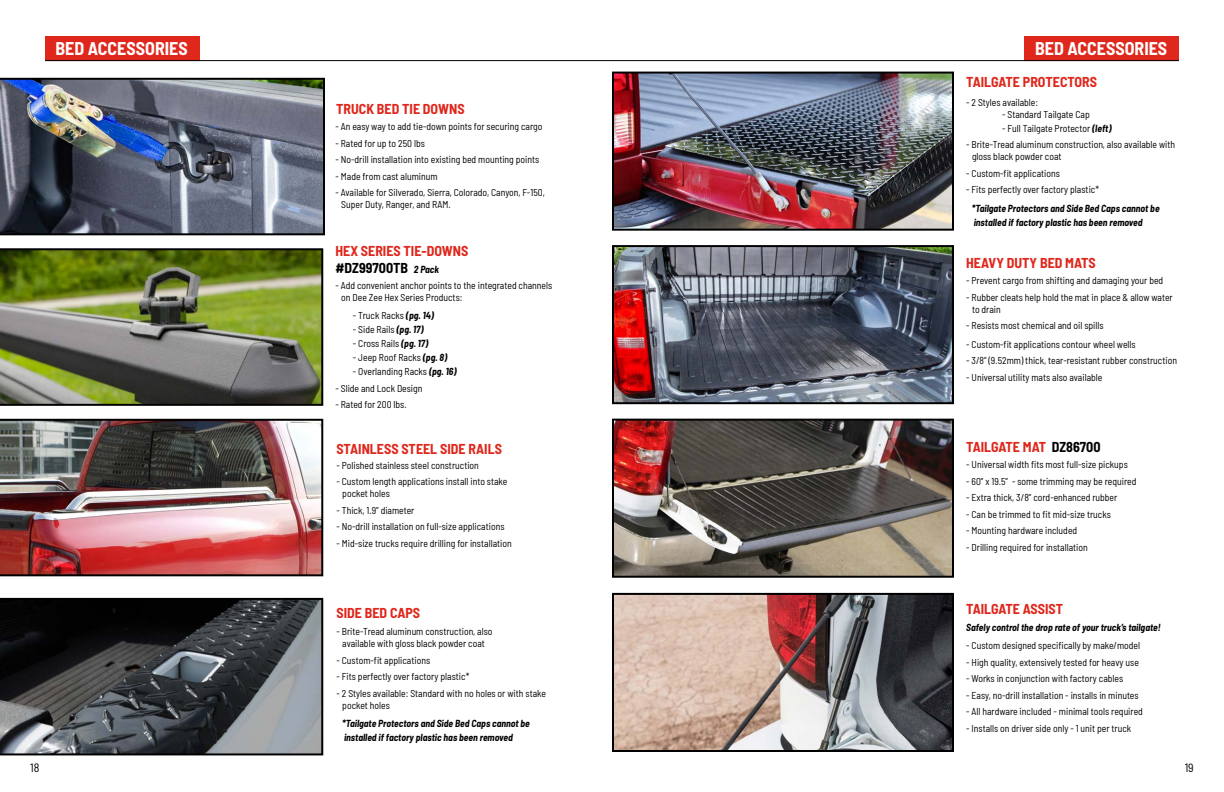
<style>
.page{position:relative;width:1224px;height:792px;background:#fff}
.page>*{position:absolute;margin:0;border:0;box-sizing:border-box;transform-origin:0 0}
.t1{font:700 semi-condensed 18px "Barlow";color:#fff}
.t2{font:700 semi-condensed 14px/16.8px "Barlow";color:#df271c}
.t3{font:semi-condensed 12px "Barlow";color:#000}
.t4{font:semi-condensed 10px/12px "Barlow";color:#000}
.t5{font:italic 700 semi-condensed 10px/14px "Barlow";color:#000}
.s1{color:#000}
.s2{font-style:italic;font-size:10px;color:#000}
.s3{font-weight:700;font-style:italic}
</style>
<div class="page">
<div style="left:45px;top:36px;width:154px;height:24px;background:#df271c"></div>
<div style="left:1025px;top:36px;width:154px;height:24px;background:#df271c"></div>
<hr style="left:45px;top:60px;width:1134px;height:1px;background:#000">
<img style="left:0;top:78px;width:325px;height:157px">
<img style="left:0;top:419px;width:323px;height:157px">
<svg style="left:0;top:598px;width:323px;height:157px;background:#44474b"></svg>
<img style="left:0;top:248px;width:323px;height:158px">
<img style="left:615px;top:75px;width:336px;height:153px">
<div style="left:612px;top:72px;width:342px;height:159px;border:2px solid #000"></div>
<img style="left:615px;top:248px;width:336px;height:153px">
<div style="left:612px;top:245px;width:342px;height:159px;border:2px solid #000"></div>
<img style="left:615px;top:422px;width:336px;height:153px">
<div style="left:612px;top:419px;width:342px;height:159px;border:2px solid #000"></div>
<img style="left:615px;top:596px;width:336px;height:153px">
<div style="left:612px;top:593px;width:342px;height:159px;border:2px solid #000"></div>
<h1 class="t1" style="left:56px;top:35px;width:134px">BED ACCESSORIES</h1>
<h1 class="t1" style="left:1035px;top:35px;width:134px">BED ACCESSORIES</h1>
<h2 class="t2" style="left:336px;top:100px;width:130px">TRUCK BED TIE DOWNS</h2>
<p class="t4" style="left:335px;top:120px;width:208px">- An easy way to add tie-down points for securing cargo</p>
<p class="t4" style="left:335px;top:136px;width:91px">- Rated for up to 250 lbs</p>
<p class="t4" style="left:335px;top:153px;width:205px">- No-drill installation into existing bed mounting points</p>
<p class="t4" style="left:335px;top:169px;width:104px">- Made from cast aluminum</p>
<p class="t4" style="left:341px;top:186px;width:205px;text-indent:-6px">- Available for Silverado, Sierra, Colorado, Canyon, F-150,<br>Super Duty, Ranger, and RAM.</p>
<h2 class="t2" style="left:335px;top:242px;width:134px">HEX SERIES TIE-DOWNS <span class="s1">#DZ99700TB</span> <span class="s2">2 Pack</span></h2>
<p class="t4" style="left:341px;top:279px;width:212px;text-indent:-6px">- Add convenient anchor points to the integrated channels on Dee Zee Hex Series Products:</p>
<p class="t4" style="left:353px;top:309px;width:82px">- Truck Racks <span class="s3">(pg. 14)</span></p>
<p class="t4" style="left:353px;top:323px;width:72px">- Side Rails <span class="s3">(pg. 17)</span></p>
<p class="t4" style="left:353px;top:337px;width:77px">- Cross Rails <span class="s3">(pg. 17)</span></p>
<p class="t4" style="left:353px;top:351px;width:96px">- Jeep Roof Racks <span class="s3">(pg. 8)</span></p>
<p class="t4" style="left:353px;top:365px;width:105px">- Overlanding Racks <span class="s3">(pg. 16)</span></p>
<p class="t4" style="left:335px;top:382px;width:88px">- Slide and Lock Design</p>
<p class="t4" style="left:335px;top:398px;width:73px">- Rated for 200 lbs.</p>
<h2 class="t2" style="left:336px;top:440px;width:167px">STAINLESS STEEL SIDE RAILS</h2>
<p class="t4" style="left:336px;top:458px;width:144px">- Polished stainless steel construction</p>
<p class="t4" style="left:342px;top:475px;width:167px;text-indent:-6px">- Custom length applications install into stake pocket holes</p>
<p class="t4" style="left:336px;top:503px;width:79px">- Thick, 1.9” diameter</p>
<p class="t4" style="left:336px;top:520px;width:170px">- No-drill installation on full-size applications</p>
<p class="t4" style="left:336px;top:536px;width:177px">- Mid-size trucks require drilling for installation</p>
<h2 class="t2" style="left:336px;top:604px;width:85px">SIDE BED CAPS</h2>
<p class="t4" style="left:336px;top:625px;width:158px;text-align:center">- Brite-Tread aluminum construction, also available with gloss black powder coat</p>
<p class="t4" style="left:336px;top:653px;width:95px">- Custom-fit applications</p>
<p class="t4" style="left:336px;top:670px;width:134px">- Fits perfectly over factory plastic*</p>
<p class="t4" style="left:342px;top:686px;width:205px;text-indent:-6px">- 2 Styles available: Standard with no holes or with stake pocket holes</p>
<p class="t5" style="left:342px;top:716px;width:189px">*Tailgate Protectors and Side Bed Caps cannot be installed if factory plastic has been removed</p>
<h2 class="t2" style="left:966px;top:72px;width:132px">TAILGATE PROTECTORS</h2>
<p class="t4" style="left:966px;top:95px;width:73px">- 2 Styles available:</p>
<p class="t4" style="left:1002px;top:107px;width:89px">- Standard Tailgate Cap</p>
<p class="t4" style="left:1002px;top:121px;width:111px">- Full Tailgate Protector <span class="s3">(left)</span></p>
<p class="t4" style="left:972px;top:138px;width:205px;text-indent:-6px">- Brite-Tread aluminum construction, also available with gloss black powder coat</p>
<p class="t4" style="left:966px;top:166px;width:95px">- Custom-fit applications</p>
<p class="t4" style="left:966px;top:183px;width:134px">- Fits perfectly over factory plastic*</p>
<p class="t5" style="left:972px;top:200px;width:189px">*Tailgate Protectors and Side Bed Caps cannot be installed if factory plastic has been removed</p>
<h2 class="t2" style="left:966px;top:253px;width:131px">HEAVY DUTY BED MATS</h2>
<p class="t4" style="left:966px;top:274px;width:199px">- Prevent cargo from shifting and damaging your bed</p>
<p class="t4" style="left:972px;top:290px;width:202px;text-indent:-6px">- Rubber cleats help hold the mat in place &amp; allow water to drain</p>
<p class="t4" style="left:966px;top:319px;width:139px">- Resists most chemical and oil spills</p>
<p class="t4" style="left:966px;top:337px;width:171px">- Custom-fit applications contour wheel wells</p>
<p class="t4" style="left:966px;top:354px;width:212px">- 3/8” (9.52mm) thick, tear-resistant rubber construction</p>
<p class="t4" style="left:966px;top:370px;width:138px">- Universal utility mats also available</p>
<h2 class="t2" style="left:966px;top:437px;width:136px">TAILGATE MAT <span class="s1">DZ86700</span></h2>
<p class="t4" style="left:966px;top:458px;width:163px">- Universal width fits most full-size pickups</p>
<p class="t4" style="left:966px;top:474px;width:172px">- 60” x 19.5” - some trimming may be required</p>
<p class="t4" style="left:966px;top:491px;width:153px">- Extra thick, 3/8” cord-enhanced rubber</p>
<p class="t4" style="left:966px;top:507px;width:146px">- Can be trimmed to fit mid-size trucks</p>
<p class="t4" style="left:966px;top:524px;width:113px">- Mounting hardware included</p>
<p class="t4" style="left:966px;top:540px;width:123px">- Drilling required for installation</p>
<h2 class="t2" style="left:966px;top:600px;width:98px">TAILGATE ASSIST</h2>
<p class="t5" style="left:966px;top:620px;width:196px">Safely control the drop rate of your truck’s tailgate!</p>
<p class="t4" style="left:966px;top:639px;width:175px">- Custom designed specifically by make/model</p>
<p class="t4" style="left:966px;top:655px;width:174px">- High quality, extensively tested for heavy use</p>
<p class="t4" style="left:966px;top:672px;width:158px">- Works in conjunction with factory cables</p>
<p class="t4" style="left:966px;top:688px;width:174px">- Easy, no-drill installation - installs in minutes</p>
<p class="t4" style="left:966px;top:705px;width:178px">- All hardware included - minimal tools required</p>
<p class="t4" style="left:966px;top:721px;width:167px">- Installs on driver side only - 1 unit per truck</p>
<p class="t3" style="left:30px;top:759px;width:11px">18</p>
<p class="t3" style="left:1185px;top:759px;width:11px">19</p>
</div>
